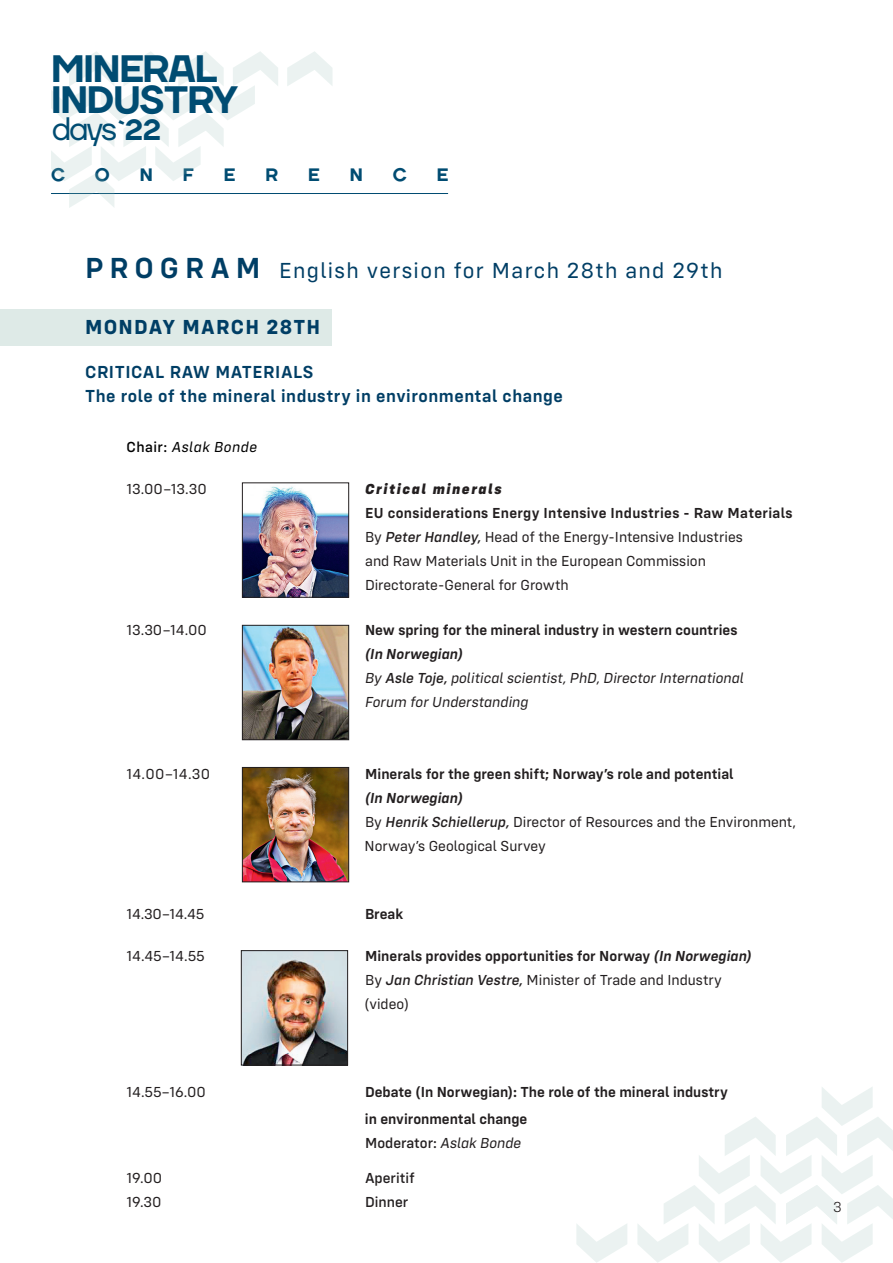
<style>
.page{position:relative;width:893px;height:1263px;background:#fff}
.page>*{position:absolute;margin:0;border:0;box-sizing:border-box;transform-origin:0 0}
.t1{font:800 38.25px/31.2px "TT Firs";letter-spacing:-.03em;color:#004c72}
.t2{font:32.4px "TT Firs Neue";color:#004c72}
.t3{font:800 28.65px "TT Firs";color:#004c72}
.t4{font:22.5px "Config";letter-spacing:.06em;color:#003e65}
.t5{font:700 21px "Config";letter-spacing:.06em;color:#003e65}
.t6{font:600 18px/24px "Config";letter-spacing:.03em;color:#003e65}
.t7{font:800 18px "TT Firs";color:#004c72}
.t8{font:15px/24px "Config";color:#231f20}
.t9{font:600 15px/24px "Config";color:#231f20}
.t10{font:italic 15px/24px "Config";color:#231f20}
.t11{font:500 15px "Config";color:#231f20}
.t12{font:italic 15px "Config";letter-spacing:.03em;color:#000}
.t13{font:italic 800 15px "Config";letter-spacing:.1em;color:#231f20}
.t14{font:300 15px "Config";color:#231f20}
.s1{font-weight:600;font-size:30px}
.s2{font-weight:500;font-style:normal}
.s3{font-weight:600}
.s4{font-weight:500;font-style:italic}
.s5{font-weight:500}
.s6{font-weight:600;font-style:italic}
.s7{font-style:italic}
.s8{font-weight:400}
.s9{font-weight:400;font-style:italic}
</style>
<div class="page">
<div style="left:0;top:309px;width:332px;height:36px;background:#deeae7"></div>
<svg style="left:576px;top:1224px;width:51px;height:39px"></svg>
<svg style="left:637px;top:1087px;width:256px;height:176px"></svg>
<img style="left:244px;top:627px;width:103px;height:111px">
<div style="left:242px;top:625px;width:107px;height:115px;border:1px solid #231f20"></div>
<img style="left:244px;top:486px;width:103px;height:109px">
<div style="left:242px;top:483px;width:107px;height:114px;border:1px solid #231f20"></div>
<img style="left:244px;top:769px;width:103px;height:111px">
<div style="left:242px;top:767px;width:107px;height:115px;border:1px solid #231f20"></div>
<img style="left:243px;top:952px;width:103px;height:111px">
<div style="left:241px;top:950px;width:107px;height:115px;border:1px solid #231f20"></div>
<hr style="left:51px;top:193px;width:397px;height:1px;background:#004c72">
<svg style="left:287px;top:51px;width:45px;height:35px"></svg>
<svg style="left:51px;top:51px;width:227px;height:157px"></svg>
<h1 class="t1" style="left:51px;top:54px;width:188px">MINERAL<br>INDUSTRY</h1>
<h3 class="t3" style="left:118px;top:112px;width:45px">`22</h3>
<h2 class="t2" style="left:52px;top:116px;width:67px">days</h2>
<p class="t7" style="left:51px;top:163px;width:16px">C</p>
<p class="t7" style="left:95px;top:163px;width:16px">O</p>
<p class="t7" style="left:140px;top:163px;width:15px">N</p>
<p class="t7" style="left:183px;top:163px;width:12px">F</p>
<p class="t7" style="left:224px;top:163px;width:13px">E</p>
<p class="t7" style="left:265px;top:163px;width:14px">R</p>
<p class="t7" style="left:308px;top:163px;width:13px">E</p>
<p class="t7" style="left:350px;top:163px;width:15px">N</p>
<p class="t7" style="left:393px;top:163px;width:16px">C</p>
<p class="t7" style="left:437px;top:163px;width:13px">E</p>
<h3 class="t4" style="left:85px;top:258px;width:639px"><span class="s1">PROGRAM</span> English version for March 28th and 29th</h3>
<h3 class="t5" style="left:85px;top:315px;width:237px">MONDAY MARCH 28TH</h3>
<p class="t6" style="left:85px;top:360px;width:479px">CRITICAL RAW MATERIALS<br>The role of the mineral industry in environmental change</p>
<p class="t12" style="left:126px;top:439px;width:132px"><span class="s2">Chair:</span> Aslak Bonde</p>
<p class="t8" style="left:126px;top:477px;width:82px">13.00–13.30</p>
<p class="t13" style="left:365px;top:480px;width:138px">Critical minerals</p>
<p class="t8" style="left:365px;top:501px;width:429px"><span class="s3">EU considerations Energy Intensive Industries - Raw Materials </span>By <span class="s4">Peter Handley,</span> Head of the Energy-Intensive Industries<br>and Raw Materials Unit in the European Commission Directorate-General for Growth</p>
<p class="t8" style="left:126px;top:618px;width:82px">13.30–14.00</p>
<p class="t9" style="left:365px;top:618px;width:374px">New spring for the mineral industry in western countries</p>
<p class="t10" style="left:365px;top:642px;width:381px"><span class="s3">(In Norwegian)<br></span>By <span class="s5">Asle Toje,</span> political scientist, PhD, Director International<br>Forum for Understanding</p>
<p class="t8" style="left:126px;top:762px;width:85px">14.00–14.30</p>
<p class="t9" style="left:365px;top:762px;width:370px">Minerals for the green shift; Norway’s role and potential</p>
<p class="t8" style="left:365px;top:786px;width:433px"><span class="s6">(In Norwegian)<br></span>By <span class="s4">Henrik Schiellerup,</span> Director of Resources and the Environment,<br>Norway’s Geological Survey</p>
<p class="t8" style="left:126px;top:902px;width:79px">14.30–14.45</p>
<p class="t9" style="left:365px;top:901px;width:40px">Break</p>
<p class="t8" style="left:126px;top:944px;width:80px">14.45–14.55</p>
<p class="t9" style="left:365px;top:943px;width:389px">Minerals provides opportunities for Norway <span class="s7">(In Norwegian)<br></span><span class="s8">By</span> <span class="s4">Jan Christian Vestre,</span> <span class="s8">Minister of Trade and Industry (video)</span></p>
<p class="t8" style="left:126px;top:1080px;width:81px">14.55–16.00</p>
<p class="t9" style="left:365px;top:1078px;width:365px;line-height:27px">Debate (In Norwegian): The role of the mineral industry in environmental change</p>
<p class="t11" style="left:365px;top:1134px;width:158px">Moderator: <span class="s9">Aslak Bonde</span></p>
<p class="t8" style="left:126px;top:1166px;width:37px">19.00</p>
<p class="t11" style="left:365px;top:1169px;width:51px">Aperitif</p>
<p class="t8" style="left:126px;top:1190px;width:37px">19.30</p>
<p class="t11" style="left:365px;top:1193px;width:45px">Dinner</p>
<p class="t14" style="left:833px;top:1198px;width:10px">3</p>
</div>
